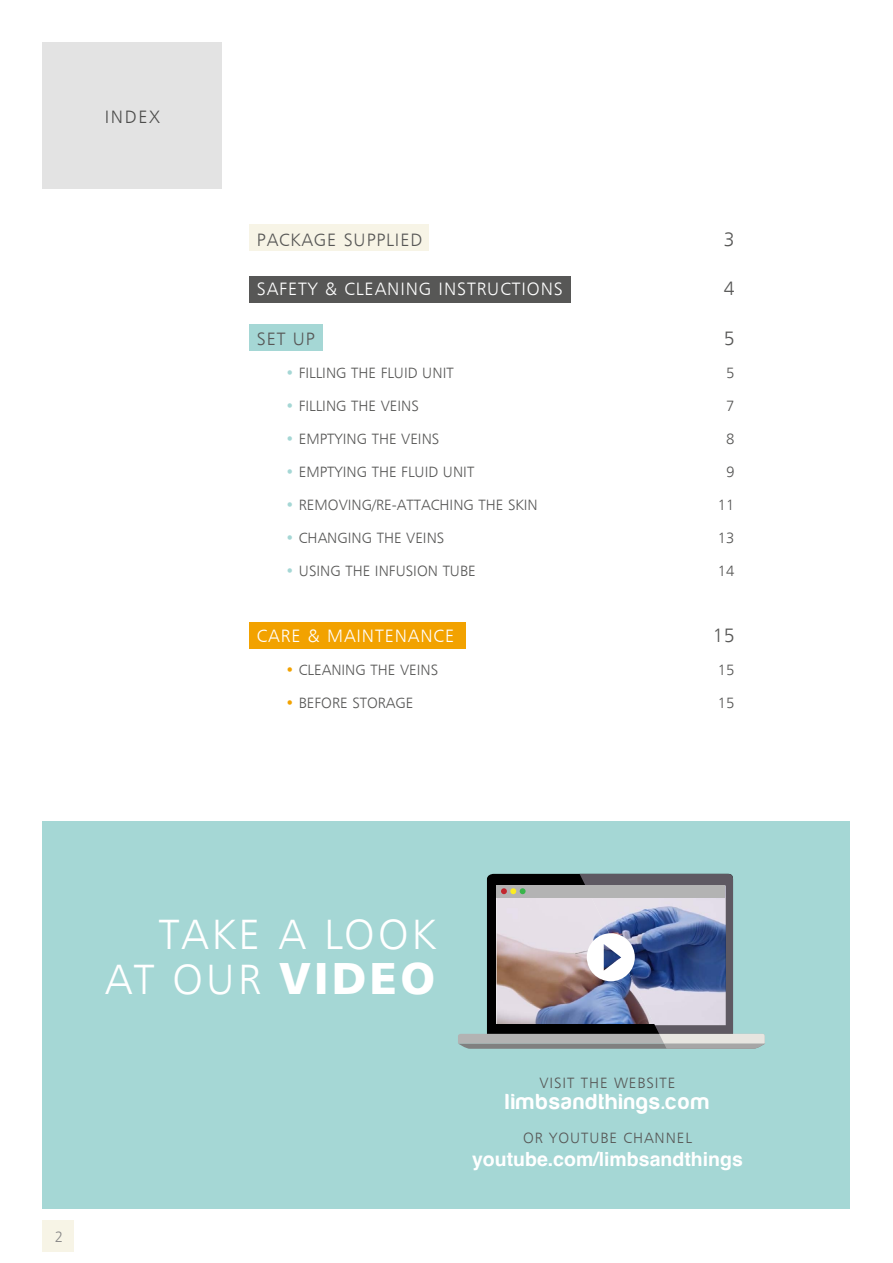
<style>
.page{position:relative;width:893px;height:1263px;background:#fff}
.page>*{position:absolute;margin:0;border:0;box-sizing:border-box;transform-origin:0 0}
.t1{font:300 42.6px/45.8px "Humanist 777 BT";letter-spacing:.075em;color:#fff;text-align:right}
.t2{font:22.5px "Harabara";letter-spacing:.075em;color:#fff}
.t3{font:700 19.5px "Helvetica";color:#fff}
.t4{font:300 19.5px "Humanist 777 BT";color:#575756}
.t5{font:300 18px "Humanist 777 BT";letter-spacing:.05em;color:#fff}
.t6{font:300 18px "Humanist 777 BT";letter-spacing:.05em;color:#575756}
.t7{font:300 15px "Humanist 777 BT";color:#575756}
.t8{font:300 15px "Humanist 777 BT";letter-spacing:.06em;color:#575756}
.t9{font:300 15px "Humanist 777 BT";color:#878787}
.s1{color:#a5d7d5}
.s2{color:#f2a200}
.s3{font-weight:900;font-size:45px}
</style>
<div class="page">
<div style="left:43px;top:1220px;width:31px;height:32px;background:#f7f4e6"></div>
<div style="left:43px;top:43px;width:179px;height:146px;background:#e3e3e3"></div>
<div style="left:43px;top:820px;width:807px;height:388px;background:#a5d7d5"></div>
<div style="left:250px;top:276px;width:321px;height:26px;background:#575756"></div>
<div style="left:250px;top:224px;width:179px;height:27px;background:#f7f4e6"></div>
<div style="left:250px;top:324px;width:73px;height:27px;background:#a5d7d5"></div>
<div style="left:250px;top:622px;width:216px;height:27px;background:#f2a200"></div>
<svg style="left:458px;top:874px;width:307px;height:175px"></svg>
<p class="t6" style="left:104px;top:105px;width:57px">INDEX</p>
<p class="t6" style="left:257px;top:228px;width:167px">PACKAGE SUPPLIED</p>
<h3 class="t4" style="left:724px;top:227px;width:12px">3</h3>
<p class="t5" style="left:257px;top:278px;width:307px">SAFETY &amp; CLEANING INSTRUCTIONS</p>
<h3 class="t4" style="left:724px;top:276px;width:12px">4</h3>
<p class="t6" style="left:257px;top:327px;width:59px">SET UP</p>
<h3 class="t4" style="left:724px;top:326px;width:12px">5</h3>
<p class="t7" style="left:285px;top:363px;width:170px"><span class="s1">•</span> FILLING THE FLUID UNIT</p>
<p class="t7" style="left:726px;top:363px;width:10px">5</p>
<p class="t7" style="left:285px;top:396px;width:135px"><span class="s1">•</span> FILLING THE VEINS</p>
<p class="t7" style="left:726px;top:396px;width:10px">7</p>
<p class="t7" style="left:285px;top:429px;width:156px"><span class="s1">•</span> EMPTYING THE VEINS</p>
<p class="t7" style="left:726px;top:429px;width:10px">8</p>
<p class="t7" style="left:285px;top:462px;width:190px"><span class="s1">•</span> EMPTYING THE FLUID UNIT</p>
<p class="t7" style="left:726px;top:462px;width:10px">9</p>
<p class="t7" style="left:285px;top:495px;width:254px"><span class="s1">•</span> REMOVING/RE-ATTACHING THE SKIN</p>
<p class="t7" style="left:718px;top:495px;width:18px">11</p>
<p class="t7" style="left:285px;top:528px;width:160px"><span class="s1">•</span> CHANGING THE VEINS</p>
<p class="t7" style="left:718px;top:528px;width:18px">13</p>
<p class="t7" style="left:285px;top:561px;width:192px"><span class="s1">•</span> USING THE INFUSION TUBE</p>
<p class="t7" style="left:718px;top:561px;width:18px">14</p>
<p class="t5" style="left:257px;top:624px;width:199px">CARE &amp; MAINTENANCE</p>
<h3 class="t4" style="left:713px;top:623px;width:23px">15</h3>
<p class="t7" style="left:285px;top:660px;width:154px"><span class="s2">•</span> CLEANING THE VEINS</p>
<p class="t7" style="left:718px;top:660px;width:18px">15</p>
<p class="t7" style="left:285px;top:693px;width:130px"><span class="s2">•</span> BEFORE STORAGE</p>
<p class="t7" style="left:718px;top:693px;width:18px">15</p>
<p class="t9" style="left:55px;top:1227px;width:10px">2</p>
<h1 class="t1" style="left:105px;top:910px;width:332px">TAKE A LOOK<br>AT OUR <span class="s3">VIDEO</span></h1>
<p class="t8" style="left:540px;top:1073px;width:137px">VISIT THE WEBSITE</p>
<h2 class="t2" style="left:506px;top:1090px;width:205px">limbsandthings.com</h2>
<p class="t8" style="left:523px;top:1129px;width:170px">OR YOUTUBE CHANNEL</p>
<h3 class="t3" style="left:472px;top:1147px;width:272px">youtube.com/limbsandthings</h3>
</div>
